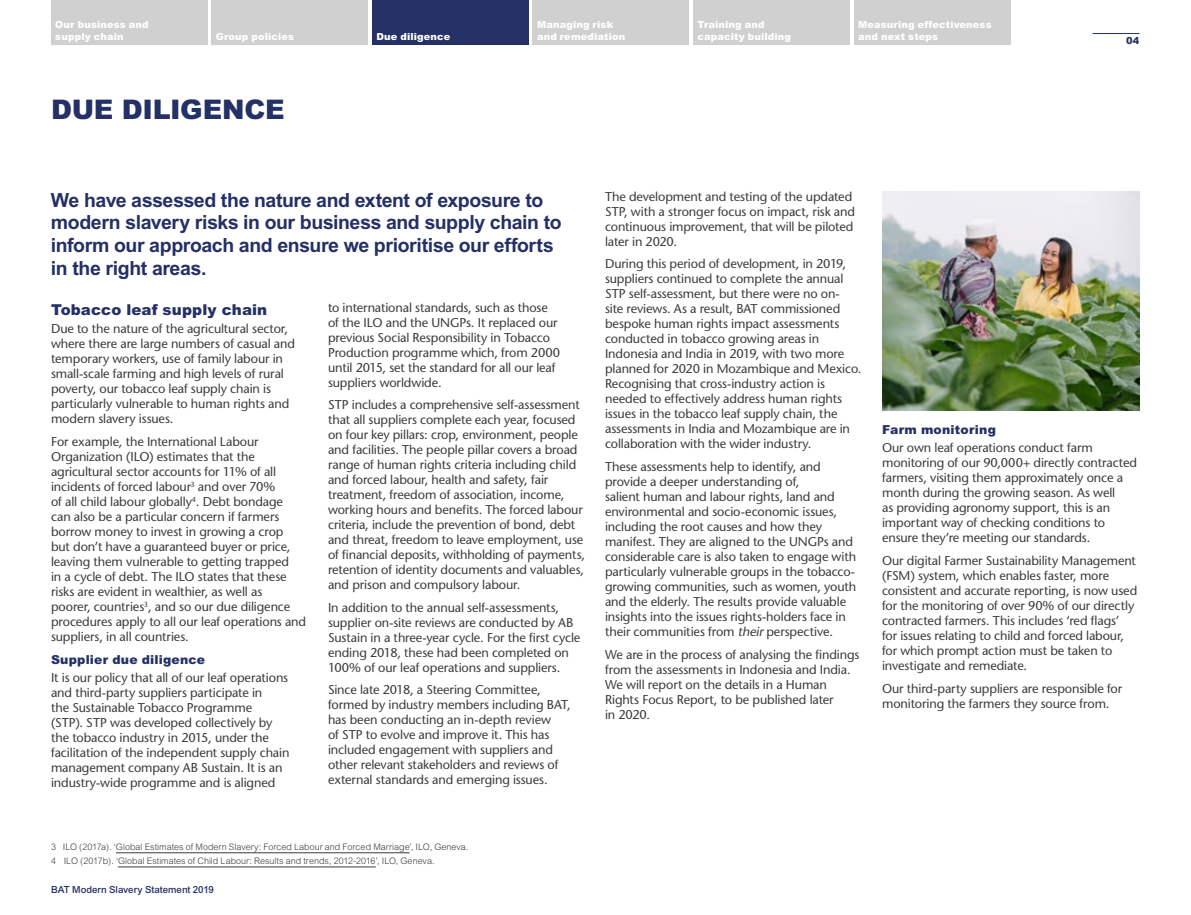
<style>
.page{position:relative;width:1191px;height:915px;background:#fff}
.page>*{position:absolute;margin:0;border:0;box-sizing:border-box;transform-origin:0 0}
.t1{font:900 27px "Arial";letter-spacing:-.01em;color:#243066}
.t2{font:700 19.5px/22.5px "Arial";letter-spacing:-.02em;color:#243066}
.t3{font:900 15px "Arial";letter-spacing:.01em;color:#243066}
.t4{font:500 12.75px/15px "Stone Sans Std";letter-spacing:-.01em;color:#3c3c3b}
.t5{font:900 12.3px "Arial";letter-spacing:.02em;color:#243066}
.t6{font:900 9.75px/12px "Arial";letter-spacing:.015em;color:#fff}
.t7{font:500 9.75px "Arial";color:#243066}
.t8{font:900 9.75px "Arial";color:#243066}
.t9{font:300 9px/14.1px "Arial";color:#3c3c3b}
.s1{font-style:italic}
</style>
<div class="page">
<img style="left:882px;top:192px;width:258px;height:218px">
<hr style="left:116px;top:852px;width:293px;height:1px;background:#3c3c3b">
<hr style="left:118px;top:866px;width:258px;height:1px;background:#3c3c3b">
<hr style="left:1092px;top:33px;width:47px;height:1px;background:#243066">
<div style="left:51px;top:0;width:156px;height:44px;background:#d0d0d0"></div>
<div style="left:212px;top:0;width:156px;height:44px;background:#d0d0d0"></div>
<div style="left:372px;top:0;width:156px;height:44px;background:#243066"></div>
<div style="left:533px;top:0;width:156px;height:44px;background:#d0d0d0"></div>
<div style="left:693px;top:0;width:156px;height:44px;background:#d0d0d0"></div>
<div style="left:854px;top:0;width:156px;height:44px;background:#d0d0d0"></div>
<p class="t6" style="left:55px;top:18px;width:95px">Our business and supply chain</p>
<p class="t6" style="left:216px;top:30px;width:80px">Group policies</p>
<p class="t6" style="left:376px;top:30px;width:75px">Due diligence</p>
<h1 class="t1" style="left:51px;top:93px;width:235px">DUE DILIGENCE</h1>
<p class="t6" style="left:537px;top:18px;width:90px">Managing risk and remediation</p>
<p class="t6" style="left:697px;top:18px;width:95px">Training and capacity building</p>
<p class="t6" style="left:858px;top:18px;width:135px">Measuring effectiveness and next steps</p>
<p class="t8" style="left:1126px;top:35px;width:15px">04</p>
<h2 class="t2" style="left:51px;top:188px;width:512px">We have assessed the nature and extent of exposure to modern slavery risks in our business and supply chain to inform our approach and ensure we prioritise our efforts in the right areas.</h2>
<p class="t3" style="left:51px;top:300px;width:218px">Tobacco leaf supply chain</p>
<p class="t4" style="left:51px;top:321px;width:245px">Due to the nature of the agricultural sector, where there are large numbers of casual and temporary workers, use of family labour in small-scale farming and high levels of rural poverty, our tobacco leaf supply chain is particularly vulnerable to human rights and modern slavery issues.</p>
<p class="t4" style="left:51px;top:434px;width:257px">For example, the International Labour Organization (ILO) estimates that the agricultural sector accounts for 11% of all incidents of forced labour<sup>3</sup> and over 70%<br>of all child labour globally<sup>4</sup>. Debt bondage<br>can also be a particular concern if farmers borrow money to invest in growing a crop<br>but don’t have a guaranteed buyer or price, leaving them vulnerable to getting trapped<br>in a cycle of debt. The ILO states that these risks are evident in wealthier, as well as<br>poorer, countries<sup>3</sup>, and so our due diligence procedures apply to all our leaf operations and suppliers, in all countries.</p>
<p class="t5" style="left:51px;top:651px;width:156px">Supplier due diligence</p>
<p class="t4" style="left:51px;top:670px;width:240px">It is our policy that all of our leaf operations and third-party suppliers participate in<br>the Sustainable Tobacco Programme<br>(STP). STP was developed collectively by the tobacco industry in 2015, under the facilitation of the independent supply chain management company AB Sustain. It is an industry-wide programme and is aligned</p>
<p class="t4" style="left:328px;top:299px;width:234px">to international standards, such as those of the ILO and the UNGPs. It replaced our previous Social Responsibility in Tobacco Production programme which, from 2000 until 2015, set the standard for all our leaf suppliers worldwide.</p>
<p class="t4" style="left:328px;top:397px;width:259px">STP includes a comprehensive self-assessment that all suppliers complete each year, focused on four key pillars: crop, environment, people and facilities. The people pillar covers a broad range of human rights criteria including child and forced labour, health and safety, fair treatment, freedom of association, income, working hours and benefits. The forced labour criteria, include the prevention of bond, debt and threat, freedom to leave employment, use of financial deposits, withholding of payments, retention of identity documents and valuables, and prison and compulsory labour.</p>
<p class="t4" style="left:328px;top:599px;width:254px">In addition to the annual self-assessments, supplier on-site reviews are conducted by AB Sustain in a three-year cycle. For the first cycle ending 2018, these had been completed on 100% of our leaf operations and suppliers.</p>
<p class="t4" style="left:328px;top:682px;width:244px">Since late 2018, a Steering Committee, formed by industry members including BAT, has been conducting an in-depth review<br>of STP to evolve and improve it. This has included engagement with suppliers and other relevant stakeholders and reviews of external standards and emerging issues.</p>
<p class="t4" style="left:605px;top:189px;width:251px">The development and testing of the updated STP, with a stronger focus on impact, risk and continuous improvement, that will be piloted later in 2020.</p>
<p class="t4" style="left:605px;top:256px;width:258px">During this period of development, in 2019, suppliers continued to complete the annual STP self-assessment, but there were no on-<br>site reviews. As a result, BAT commissioned bespoke human rights impact assessments conducted in tobacco growing areas in Indonesia and India in 2019, with two more planned for 2020 in Mozambique and Mexico.<br>Recognising that cross-industry action is needed to effectively address human rights issues in the tobacco leaf supply chain, the assessments in India and Mozambique are in collaboration with the wider industry.</p>
<p class="t4" style="left:605px;top:459px;width:253px">These assessments help to identify, and provide a deeper understanding of,<br>salient human and labour rights, land and environmental and socio-economic issues, including the root causes and how they manifest. They are aligned to the UNGPs and considerable care is also taken to engage with particularly vulnerable groups in the tobacco&shy;growing communities, such as women, youth and the elderly. The results provide valuable insights into the issues rights-holders face in their communities from <span class="s1">their</span>perspective.</p>
<p class="t4" style="left:605px;top:646px;width:256px">We are in the process of analysing the findings from the assessments in Indonesia and India.<br>We will report on the details in a Human Rights Focus Report, to be published later<br>in 2020.</p>
<p class="t9" style="left:51px;top:839px;width:419px">3 ILO (2017a). ‘Global Estimates of Modern Slavery: Forced Labour and Forced Marriage’, ILO, Geneva.<br>4 ILO (2017b). ‘Global Estimates of Child Labour: Results and trends, 2012-2016’, ILO, Geneva.</p>
<p class="t7" style="left:51px;top:883px;width:164px">BAT Modern Slavery Statement 2019</p>
<p class="t5" style="left:882px;top:421px;width:115px">Farm monitoring</p>
<p class="t4" style="left:882px;top:440px;width:256px">Our own leaf operations conduct farm monitoring of our 90,000+ directly contracted farmers, visiting them approximately once a month during the growing season. As well<br>as providing agronomy support, this is an important way of checking conditions to ensure they’re meeting our standards.</p>
<p class="t4" style="left:882px;top:553px;width:257px">Our digital Farmer Sustainability Management (FSM) system, which enables faster, more consistent and accurate reporting, is now used for the monitoring of over 90% of our directly contracted farmers. This includes ‘red flags’ for issues relating to child and forced labour, for which prompt action must be taken to investigate and remediate.</p>
<p class="t4" style="left:882px;top:680px;width:242px">Our third-party suppliers are responsible for monitoring the farmers they source from.</p>
</div>
